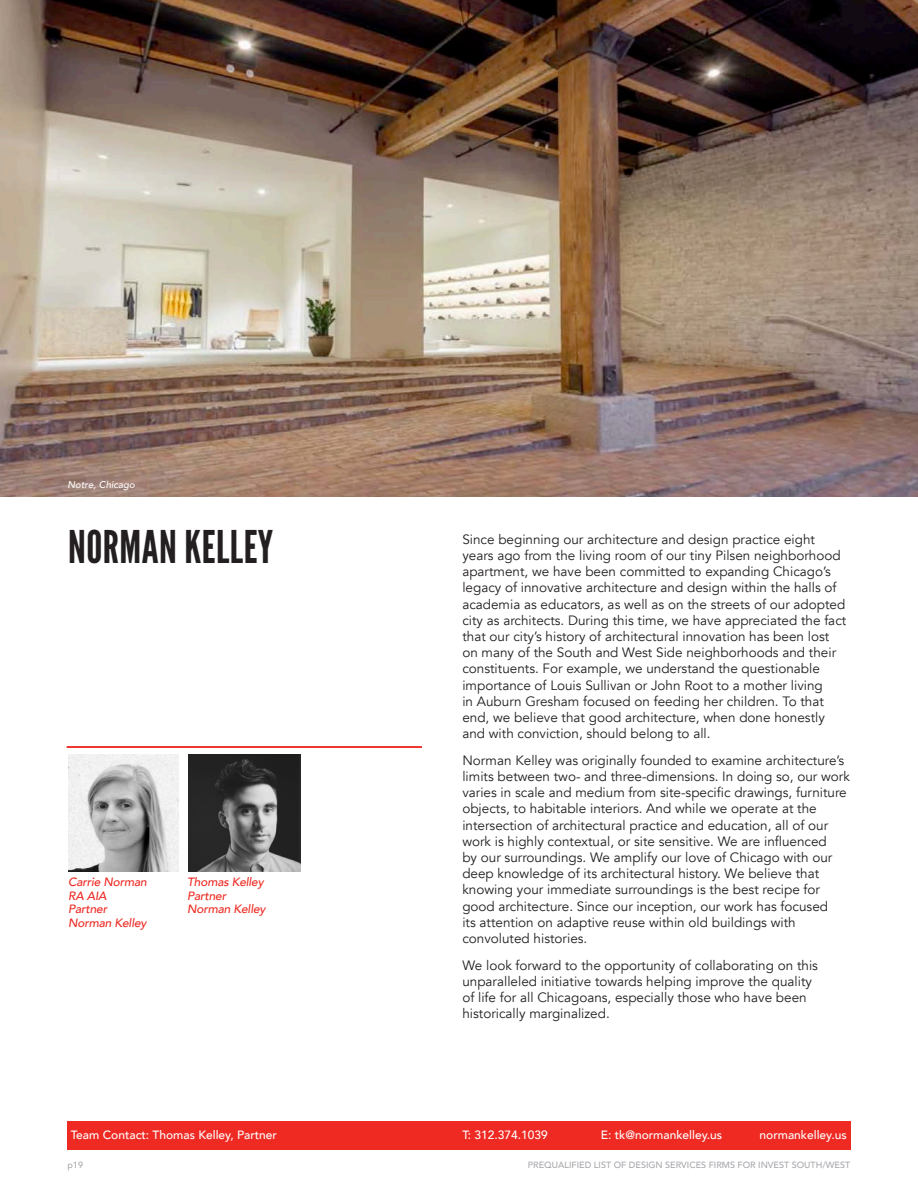
<style>
.page{position:relative;width:918px;height:1188px;background:#fff}
.page>*{position:absolute;margin:0;border:0;box-sizing:border-box;transform-origin:0 0}
.t1{font:45px "League Gothic";letter-spacing:.01em;color:#231f20}
.t2{font:13.5px/16.2px "Avenir";color:#231f20}
.t3{font:500 12px "Avenir";color:#fff}
.t4{font:italic 500 12px/13.5px "Avenir";letter-spacing:-.015em;color:#ee2a23}
.t5{font:italic 500 9.75px "Avenir";color:#fff}
.t6{font:500 9px "Avenir";color:#a8a9ad}
</style>
<div class="page">
<div style="left:67px;top:1121px;width:783px;height:29px;background:#ee2a23"></div>
<img style="left:0;top:0;width:918px;height:497px">
<img style="left:189px;top:755px;width:111px;height:116px">
<img style="left:68px;top:755px;width:110px;height:116px">
<hr style="left:67px;top:746px;width:355px;height:2px;background:#ee2a23">
<p class="t5" style="left:68px;top:479px;width:69px">Notre, Chicago</p>
<p class="t1" style="left:68px;top:520px;width:207px">NORMAN KELLEY</p>
<p class="t4" style="left:68px;top:876px;width:80px">Carrie Norman</p>
<p class="t4" style="left:68px;top:889px;width:40px">RA AIA</p>
<p class="t4" style="left:68px;top:903px;width:40px">Partner</p>
<p class="t4" style="left:68px;top:916px;width:80px">Norman Kelley</p>
<p class="t4" style="left:187px;top:876px;width:78px">Thomas Kelley<br>Partner</p>
<p class="t4" style="left:187px;top:903px;width:80px">Norman Kelley</p>
<p class="t2" style="left:462px;top:531px;width:385px">Since beginning our architecture and design practice eight years ago from the living room of our tiny Pilsen neighborhood apartment, we have been committed to expanding Chicago’s legacy of innovative architecture and design within the halls of academia as educators, as well as on the streets of our adopted city as architects. During this time, we have appreciated the fact that our city’s history of architectural innovation has been lost on many of the South and West Side neighborhoods and their constituents. For example, we understand the questionable importance of Louis Sullivan or John Root to a mother living</p>
<p class="t2" style="left:462px;top:693px;width:364px;text-align:justify">in Auburn Gresham focused on feeding her children. To that end, we believe that good architecture, when done honestly and with conviction, should belong to all.</p>
<p class="t2" style="left:462px;top:752px;width:389px">Norman Kelley was originally founded to examine architecture’s limits between two- and three-dimensions. In doing so, our work varies in scale and medium from site-specific drawings, furniture objects, to habitable interiors. And while we operate at the intersection of architectural practice and education, all of our work is highly contextual, or site sensitive. We are influenced</p>
<p class="t2" style="left:462px;top:850px;width:372px">by our surroundings. We amplify our love of Chicago with our deep knowledge of its architectural history. We believe that knowing your immediate surroundings is the best recipe for good architecture. Since our inception, our work has focused</p>
<p class="t2" style="left:462px;top:914px;width:335px">its attention on adaptive reuse within old buildings with convoluted histories.</p>
<p class="t2" style="left:462px;top:957px;width:357px">We look forward to the opportunity of collaborating on this unparalleled initiative towards helping improve the quality</p>
<p class="t2" style="left:462px;top:990px;width:346px">of life for all Chicagoans, especially those who have been historically marginalized.</p>
<p class="t3" style="left:71px;top:1125px;width:208px">Team Contact: Thomas Kelley, Partner</p>
<p class="t3" style="left:462px;top:1125px;width:87px">T: 312.374.1039</p>
<p class="t3" style="left:601px;top:1125px;width:123px">E: tk@normankelley.us</p>
<p class="t3" style="left:760px;top:1125px;width:89px">normankelley.us</p>
<p class="t6" style="left:68px;top:1157px;width:17px">p19</p>
<p class="t6" style="left:528px;top:1157px;width:324px">PREQUALIFIED LIST OF DESIGN SERVICES FIRMS FOR INVEST SOUTH/WEST</p>
</div>
